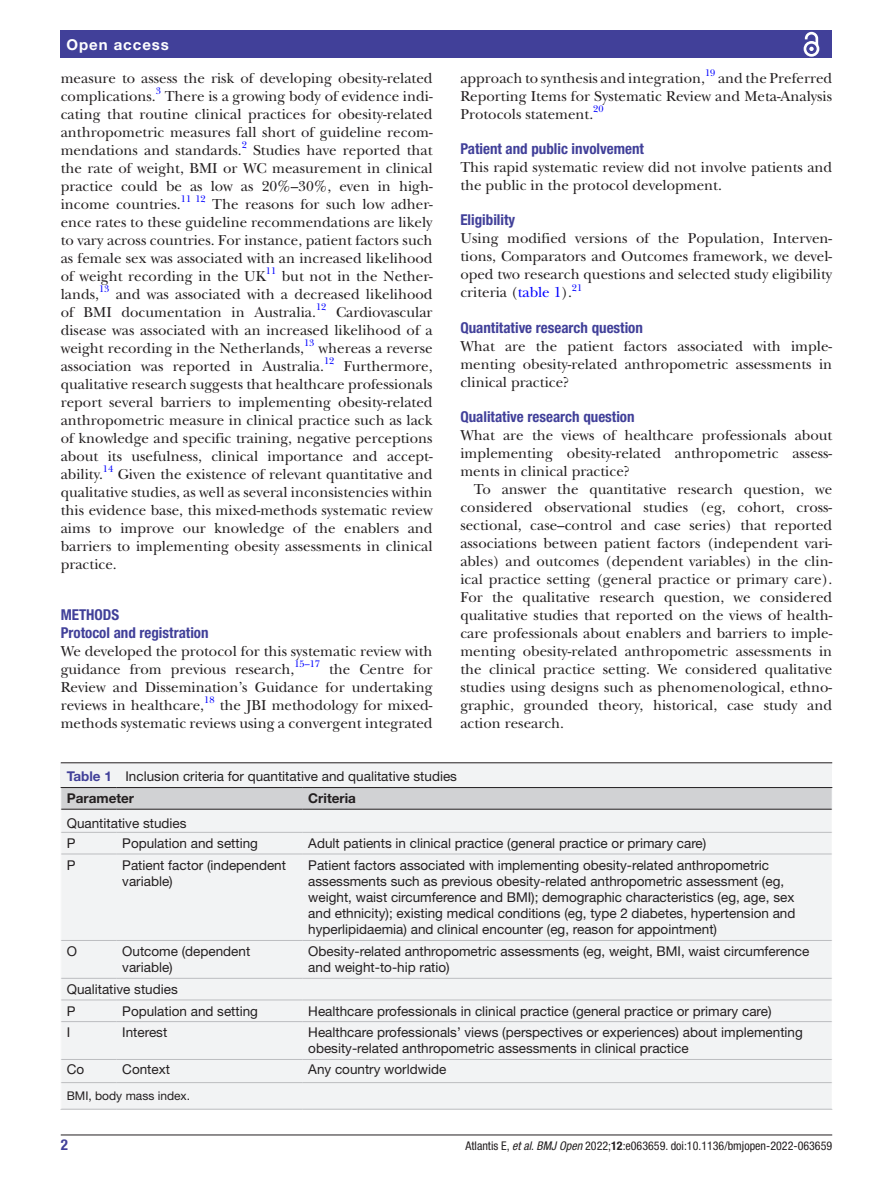
<style>
.page{position:relative;width:893px;height:1191px;background:#fff}
.page>*{position:absolute;margin:0;border:0;box-sizing:border-box;transform-origin:0 0}
.t1{font:15px/18px "New Baskerville";color:#231f20;text-align:justify}
.t2{font:700 condensed 15px/18px "Helvetica Neue LT Std";color:#414099}
.t3{font:700 15px "Helvetica Neue LT Std";letter-spacing:.065em;color:#fff}
.t4{font:13.5px/16.2px "Helvetica Neue LT Std";color:#231f20}
.t5{font:700 13.5px "Helvetica Neue LT Std";color:#231f20}
.t6{font:condensed 12px "Helvetica Neue LT Std";color:#231f20}
.t7{font:12px "Helvetica Neue LT Std";color:#231f20}
.t8{font:9.9px "New Baskerville";color:#00f}
.s1{color:#00f}
.s2{font-weight:700;color:#414099}
.s3{font-weight:700}
.s4{font-style:italic}
</style>
<div class="page">
<hr style="left:61px;top:1134px;width:771px;height:1px;background:#231f20">
<div style="left:61px;top:31px;width:771px;height:27px;background:#414099"></div>
<svg style="left:803px;top:31px;width:17px;height:26px"></svg>
<div style="left:61px;top:763px;width:771px;height:346px;background:#f2f3f4"></div>
<hr style="left:61px;top:762px;width:771px;height:1px;background:#231f20">
<hr style="left:61px;top:940px;width:55px;height:1px;background:#bcbdc0">
<hr style="left:116px;top:940px;width:186px;height:1px;background:#bcbdc0">
<hr style="left:116px;top:978px;width:186px;height:1px;background:#bcbdc0">
<hr style="left:302px;top:940px;width:530px;height:1px;background:#bcbdc0">
<hr style="left:302px;top:978px;width:530px;height:1px;background:#bcbdc0">
<hr style="left:61px;top:978px;width:55px;height:1px;background:#bcbdc0">
<hr style="left:61px;top:999px;width:55px;height:1px;background:#bcbdc0">
<hr style="left:116px;top:999px;width:186px;height:1px;background:#bcbdc0">
<hr style="left:302px;top:999px;width:530px;height:1px;background:#bcbdc0">
<hr style="left:61px;top:1021px;width:55px;height:1px;background:#bcbdc0">
<hr style="left:116px;top:1021px;width:186px;height:1px;background:#bcbdc0">
<hr style="left:302px;top:1021px;width:530px;height:1px;background:#bcbdc0">
<hr style="left:61px;top:1059px;width:55px;height:1px;background:#bcbdc0">
<hr style="left:116px;top:1059px;width:186px;height:1px;background:#bcbdc0">
<hr style="left:116px;top:1082px;width:186px;height:1px;background:#bcbdc0">
<hr style="left:302px;top:1059px;width:530px;height:1px;background:#bcbdc0">
<hr style="left:302px;top:1082px;width:530px;height:1px;background:#bcbdc0">
<hr style="left:61px;top:1082px;width:55px;height:1px;background:#bcbdc0">
<hr style="left:61px;top:1109px;width:55px;height:1px;background:#bcbdc0">
<hr style="left:116px;top:1109px;width:186px;height:1px;background:#bcbdc0">
<hr style="left:302px;top:1109px;width:530px;height:1px;background:#bcbdc0">
<svg style="left:60px;top:787px;width:773px;height:67px"></svg>
<p class="t3" style="left:66px;top:35px;width:104px">Open access</p>
<p class="t1" style="left:61px;top:69px;width:373px">measure to assess the risk of developing obesity-related complications.</p>
<p class="t8" style="left:156px;top:85px;width:7px">3</p>
<p class="t1" style="left:61px;top:87px;width:373px;text-indent:104px">There is a growing body of evidence indi&shy;cating that routine clinical practices for obesity-related anthropometric measures fall short of guideline recom&shy;mendations and standards.</p>
<p class="t8" style="left:242px;top:139px;width:7px">2</p>
<p class="t1" style="left:61px;top:141px;width:373px;text-indent:192px">Studies have reported that the rate of weight, BMI or WC measurement in clinical practice could be as low as 20%–30%, even in high&shy;income countries.</p>
<p class="t8" style="left:181px;top:193px;width:26px">11 12</p>
<p class="t1" style="left:61px;top:195px;width:373px;text-indent:151px">The reasons for such low adher&shy;ence rates to these guideline recommendations are likely to vary across countries. For instance, patient factors such as female sex was associated with an increased likelihood of weight recording in the UK</p>
<p class="t8" style="left:266px;top:265px;width:12px">11</p>
<p class="t1" style="left:282px;top:267px;width:152px">but not in the Nether-</p>
<p class="t1" style="left:61px;top:285px;width:40px">lands,</p>
<p class="t8" style="left:99px;top:283px;width:12px">13</p>
<p class="t1" style="left:61px;top:285px;width:373px;text-indent:55px">and was associated with a decreased likelihood of BMI documentation in Australia.</p>
<p class="t8" style="left:316px;top:301px;width:12px">12</p>
<p class="t1" style="left:61px;top:303px;width:373px;text-indent:275px">Cardiovascular disease was associated with an increased likelihood of a weight recording in the Netherlands,</p>
<p class="t8" style="left:304px;top:337px;width:12px">13</p>
<p class="t1" style="left:61px;top:339px;width:373px;text-indent:258px">whereas a reverse association was reported in Australia.</p>
<p class="t8" style="left:324px;top:355px;width:12px">12</p>
<p class="t1" style="left:61px;top:357px;width:373px;text-indent:283px">Furthermore, qualitative research suggests that healthcare professionals report several barriers to implementing obesity-related anthropometric measure in clinical practice such as lack of knowledge and specific training, negative perceptions about its usefulness, clinical importance and accept&shy;ability.</p>
<p class="t8" style="left:103px;top:463px;width:12px">14</p>
<p class="t1" style="left:61px;top:465px;width:373px;text-indent:57px">Given the existence of relevant quantitative and qualitative studies, as well as several inconsistencies within this evidence base, this mixed-methods systematic review aims to improve our knowledge of the enablers and barriers to implementing obesity assessments in clinical practice.</p>
<p class="t2" style="left:61px;top:605px;width:149px">METHODS<br>Protocol and registration</p>
<p class="t1" style="left:61px;top:642px;width:373px">We developed the protocol for this systematic review with guidance from previous research,</p>
<p class="t8" style="left:294px;top:658px;width:27px">15–17</p>
<p class="t1" style="left:61px;top:660px;width:373px;text-indent:268px">the Centre for Review and Dissemination’s Guidance for undertaking reviews in healthcare,</p>
<p class="t8" style="left:204px;top:694px;width:12px">18</p>
<p class="t1" style="left:61px;top:696px;width:373px;text-align:right">the JBI methodology for mixed-<br>methods systematic reviews using a convergent integrated</p>
<p class="t1" style="left:460px;top:69px;width:246px">approach to synthesis and integration,</p>
<p class="t8" style="left:705px;top:67px;width:12px">19</p>
<p class="t1" style="left:460px;top:69px;width:373px;text-indent:258px">and the Preferred Reporting Items for Systematic Review and Meta-Analysis Protocols statement.</p>
<p class="t8" style="left:593px;top:103px;width:12px">20</p>
<p class="t2" style="left:460px;top:140px;width:185px">Patient and public involvement</p>
<p class="t1" style="left:460px;top:158px;width:373px">This rapid systematic review did not involve patients and the public in the protocol development.</p>
<p class="t2" style="left:460px;top:211px;width:56px">Eligibility</p>
<p class="t1" style="left:460px;top:230px;width:373px">Using modified versions of the Population, Interven&shy;tions, Comparators and Outcomes framework, we devel&shy;oped two research questions and selected study eligibility criteria (<span class="s1">table 1</span>).<sup>21</sup></p>
<p class="t2" style="left:460px;top:318px;width:184px">Quantitative research question</p>
<p class="t1" style="left:460px;top:337px;width:373px">What are the patient factors associated with imple&shy;menting obesity-related anthropometric assessments in clinical practice?</p>
<p class="t2" style="left:460px;top:407px;width:176px">Qualitative research question</p>
<p class="t1" style="left:460px;top:426px;width:373px">What are the views of healthcare professionals about implementing obesity-related anthropometric assess&shy;ments in clinical practice?</p>
<p class="t1" style="left:460px;top:480px;width:373px;text-indent:14px">To answer the quantitative research question, we considered observational studies (eg, cohort, cross&shy;sectional, case–control and case series) that reported associations between patient factors (independent vari&shy;ables) and outcomes (dependent variables) in the clin&shy;ical practice setting (general practice or primary care).<br>For the qualitative research question, we considered qualitative studies that reported on the views of health&shy;care professionals about enablers and barriers to imple&shy;menting obesity-related anthropometric assessments in the clinical practice setting. We considered qualitative studies using designs such as phenomenological, ethno&shy;graphic, grounded theory, historical, case study and action research.</p>
<p class="t4" style="left:67px;top:765px;width:392px;line-height:22px"><span class="s2">Table 1</span> Inclusion criteria for quantitative and qualitative studies<br><span class="s3">Parameter</span></p>
<p class="t5" style="left:308px;top:790px;width:49px">Criteria</p>
<p class="t4" style="left:67px;top:813px;width:121px;line-height:20.1px">Quantitative studies<br>P</p>
<p class="t4" style="left:122px;top:835px;width:137px">Population and setting</p>
<p class="t4" style="left:308px;top:835px;width:400px">Adult patients in clinical practice (general practice or primary care)</p>
<p class="t4" style="left:67px;top:856px;width:10px">P</p>
<p class="t4" style="left:122px;top:856px;width:165px">Patient factor (independent variable)</p>
<p class="t4" style="left:308px;top:856px;width:489px">Patient factors associated with implementing obesity-related anthropometric assessments such as previous obesity-related anthropometric assessment (eg, weight, waist circumference and BMI); demographic characteristics (eg, age, sex and ethnicity); existing medical conditions (eg, type 2 diabetes, hypertension and hyperlipidaemia) and clinical encounter (eg, reason for appointment)</p>
<p class="t4" style="left:67px;top:943px;width:12px">O</p>
<p class="t4" style="left:122px;top:943px;width:130px">Outcome (dependent variable)</p>
<p class="t4" style="left:308px;top:943px;width:503px">Obesity-related anthropometric assessments (eg, weight, BMI, waist circumference and weight-to-hip ratio)</p>
<p class="t4" style="left:67px;top:978px;width:113px;line-height:21.6px">Qualitative studies<br>P</p>
<p class="t4" style="left:122px;top:1002px;width:137px">Population and setting</p>
<p class="t4" style="left:308px;top:1002px;width:465px">Healthcare professionals in clinical practice (general practice or primary care)</p>
<p class="t4" style="left:67px;top:1024px;width:5px">I</p>
<p class="t4" style="left:122px;top:1024px;width:47px">Interest</p>
<p class="t4" style="left:308px;top:1024px;width:496px">Healthcare professionals’ views (perspectives or experiences) about implementing obesity-related anthropometric assessments in clinical practice</p>
<p class="t4" style="left:67px;top:1060px;width:19px">Co</p>
<p class="t4" style="left:122px;top:1060px;width:49px">Context</p>
<p class="t4" style="left:308px;top:1060px;width:139px">Any country worldwide</p>
<p class="t7" style="left:67px;top:1088px;width:125px">BMI, body mass index.</p>
<p class="t2" style="left:61px;top:1135px;width:9px">2</p>
<p class="t6" style="left:465px;top:1138px;width:368px">Atlantis E, <span class="s4">et al</span>. <span class="s4">BMJ Open</span> 2022;<span class="s3">12</span>:e063659. doi:10.1136/bmjopen-2022-063659</p>
</div>
